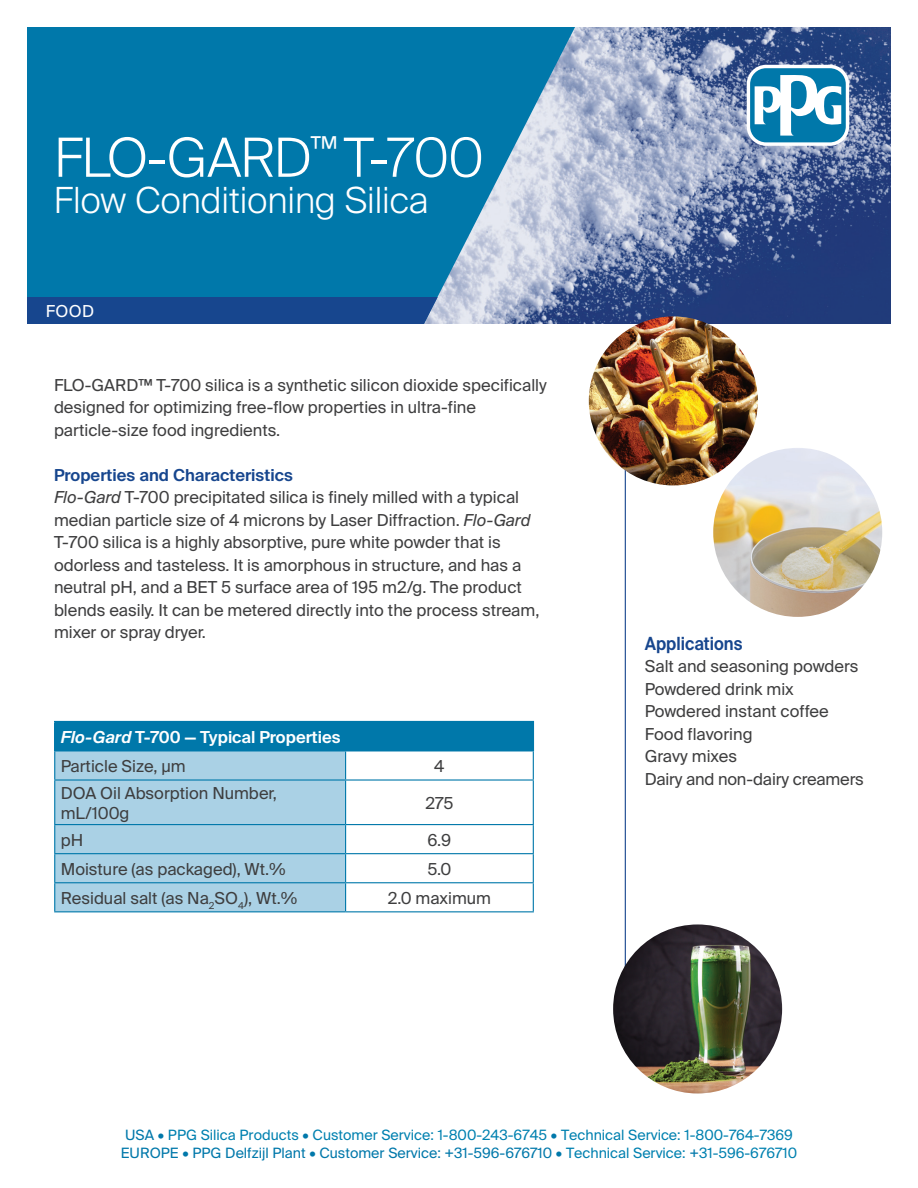
<style>
.page{position:relative;width:918px;height:1188px;background:#fff}
.page>*{position:absolute;margin:0;border:0;box-sizing:border-box;transform-origin:0 0}
.t1{font:300 54px "Suisse Intl";letter-spacing:-.02em;color:#fff}
.t2{font:300 36px "Suisse Intl";color:#fff}
.t3{font:600 18.15px "Suisse Intl";color:#17468e;scale:.91 1}
.t4{font:16.5px/22.5px "Suisse Intl";color:#3e3e3f}
.t5{font:600 16.5px/29.2px "Suisse Intl";color:#fff}
.t6{font:16.5px "Suisse Intl";color:#fff}
.t7{font:14.25px/18px "Suisse Intl";color:#0081b0;text-align:center}
.s1{font-weight:600;color:#17468e}
.s2{font-style:italic}
.s3{font-weight:400;color:#3e3e3f}
.s4{color:#0078aa}
</style>
<div class="page">
<hr style="left:625px;top:378px;width:1px;height:621px;background:#17468e">
<img style="left:613px;top:924px;width:169px;height:170px;border-radius:85px">
<img style="left:713px;top:448px;width:169px;height:169px;border-radius:85px">
<img style="left:575px;top:27px;width:316px;height:297px">
<div style="left:747px;top:65px;width:102px;height:81px;background:#fff;border-radius:19px"></div>
<div style="left:750px;top:68px;width:96px;height:74px;background:#0078aa;border-radius:16px"></div>
<svg style="left:755px;top:75px;width:86px;height:61px"></svg>
<div style="left:27px;top:27px;width:351px;height:297px;background:#0078aa"></div>
<svg style="left:378px;top:27px;width:197px;height:297px;background:#4c98be"></svg>
<div style="left:27px;top:297px;width:290px;height:27px;background:#17468e"></div>
<div style="left:317px;top:297px;width:121px;height:27px;background:#17468e"></div>
<img style="left:589px;top:316px;width:169px;height:169px;border-radius:85px">
<div style="left:55px;top:722px;width:478px;height:29px;background:#0078aa"></div>
<div style="left:55px;top:751px;width:290px;height:160px;background:#aad1e5"></div>
<hr style="left:54px;top:721px;width:292px;height:1px;background:#0078aa">
<hr style="left:54px;top:722px;width:2px;height:28px;background:#0078aa">
<hr style="left:346px;top:721px;width:188px;height:1px;background:#0078aa">
<hr style="left:54px;top:750px;width:292px;height:1px;background:#0078aa">
<svg style="left:54px;top:751px;width:1px;height:28px"></svg>
<svg style="left:345px;top:751px;width:1px;height:28px"></svg>
<svg style="left:533px;top:722px;width:1px;height:57px"></svg>
<hr style="left:54px;top:781px;width:1px;height:43px;background:#0078aa">
<hr style="left:54px;top:779px;width:292px;height:2px;background:#0078aa">
<hr style="left:54px;top:824px;width:292px;height:1px;background:#0078aa">
<hr style="left:54px;top:853px;width:292px;height:1px;background:#0078aa">
<hr style="left:345px;top:781px;width:1px;height:43px;background:#0078aa">
<hr style="left:346px;top:779px;width:188px;height:2px;background:#0078aa">
<hr style="left:533px;top:781px;width:1px;height:43px;background:#0078aa">
<hr style="left:346px;top:824px;width:188px;height:1px;background:#0078aa">
<hr style="left:346px;top:853px;width:188px;height:1px;background:#0078aa">
<svg style="left:54px;top:825px;width:1px;height:86px"></svg>
<hr style="left:54px;top:882px;width:292px;height:1px;background:#0078aa">
<hr style="left:54px;top:911px;width:292px;height:1px;background:#0078aa">
<svg style="left:345px;top:825px;width:1px;height:86px"></svg>
<hr style="left:346px;top:882px;width:188px;height:1px;background:#0078aa">
<svg style="left:533px;top:825px;width:1px;height:86px"></svg>
<hr style="left:346px;top:911px;width:188px;height:1px;background:#0078aa">
<h1 class="t1" style="left:54px;top:126px;width:432px">FLO-GARD<sup>™</sup> T-700</h1>
<h2 class="t2" style="left:54px;top:179px;width:376px">Flow Conditioning Silica</h2>
<p class="t6" style="left:46px;top:302px;width:50px">FOOD</p>
<p class="t4" style="left:54px;top:374px;width:494px">FLO-GARD™ T-700 silica is a synthetic silicon dioxide specifically designed for optimizing free-flow properties in ultra-fine particle-size food ingredients.</p>
<p class="t4" style="left:54px;top:464px;width:487px"><span class="s1">Properties and Characteristics<br></span><span class="s2">Flo-Gard</span> T-700 precipitated silica is finely milled with a typical median particle size of 4 microns by Laser Diffraction. <span class="s2">Flo-Gard </span>T-700 silica is a highly absorptive, pure white powder that is odorless and tasteless. It is amorphous in structure, and has a neutral pH, and a BET 5 surface area of 195 m2/g. The product blends easily. It can be metered directly into the process stream, mixer or spray dryer.</p>
<p class="t5" style="left:61px;top:722px;width:281px"><span class="s2">Flo-Gard</span> T-700 — Typical Properties<br><span class="s3">Particle Size, µm</span></p>
<p class="t4" style="left:434px;top:755px;width:12px">4</p>
<p class="t4" style="left:61px;top:783px;width:218px;line-height:19.8px">DOA Oil Absorption Number, mL/100g</p>
<p class="t4" style="left:425px;top:792px;width:30px">275</p>
<p class="t4" style="left:61px;top:829px;width:24px">pH</p>
<p class="t4" style="left:428px;top:829px;width:25px">6.9</p>
<p class="t4" style="left:61px;top:858px;width:226px">Moisture (as packaged), Wt.%</p>
<p class="t4" style="left:428px;top:858px;width:25px">5.0</p>
<p class="t4" style="left:61px;top:887px;width:238px">Residual salt (as Na<sub>2</sub>SO<sub>4</sub>), Wt.%</p>
<p class="t4" style="left:388px;top:887px;width:105px">2.0 maximum</p>
<p class="t3" style="left:645px;top:633px;width:109px">Applications</p>
<p class="t4" style="left:645px;top:655px;width:221px">Salt and seasoning powders<br>Powdered drink mix<br>Powdered instant coffee<br>Food flavoring<br>Gravy mixes<br>Dairy and non-dairy creamers</p>
<p class="t7" style="left:121px;top:1126px;width:678px"><span class="s4">USA •</span> PPG Silica Products <span class="s4">•</span> Customer Service: 1-800-243-6745 <span class="s4">•</span> Technical Service: 1-800-764-7369<br><span class="s4">EUROPE • PPG Delfzijl Plant • Customer Service: +31-596-676710 •</span> Technical Service: <span class="s4">+</span>31-596-676710</p>
</div>
